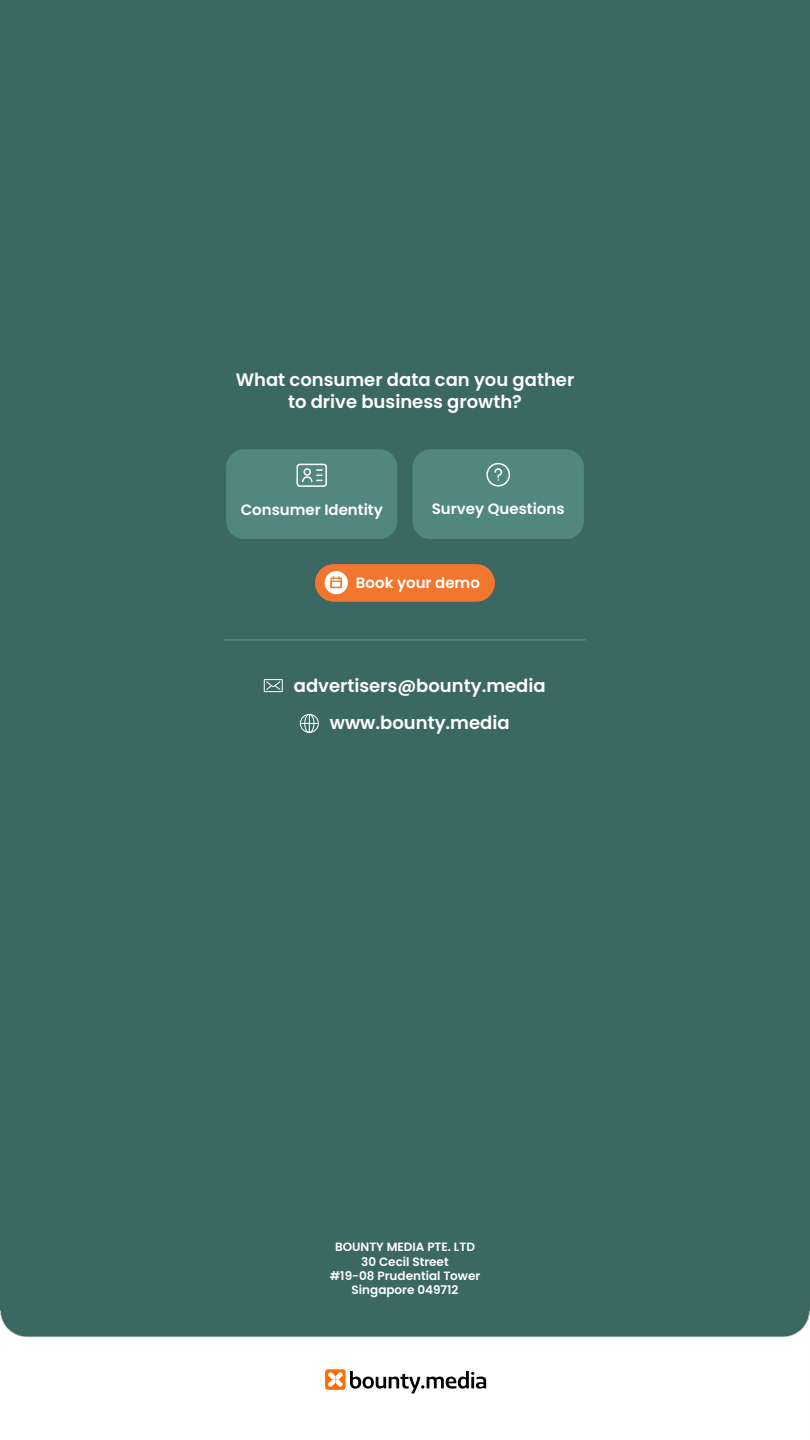
<style>
.page{position:relative;width:810px;height:1440px;background:#3b6863}
.page>*{position:absolute;margin:0;border:0;box-sizing:border-box;transform-origin:0 0}
.t1{font:600 18px/21.6px "Poppins";color:#fff;text-align:center}
.t2{font:600 15px "Poppins";color:#fff}
.t3{font:600 12px/14.4px "Poppins";color:#fff;text-align:center}
</style>
<div class="page">
<svg style="left:0;top:1310px;width:810px;height:130px;fill:#fff"></svg>
<svg style="left:325px;top:1369px;width:161px;height:25px"></svg>
<div style="left:226px;top:449px;width:171px;height:90px;background:#518681;border-radius:18px"></div>
<div style="left:413px;top:449px;width:171px;height:90px;background:#518681;border-radius:18px"></div>
<div style="left:297px;top:464px;width:30px;height:23px;border:2px solid #fff;border-radius:3px"></div>
<div style="left:303px;top:468px;width:8px;height:8px;border:2px solid #fff;border-radius:50%"></div>
<svg style="left:302px;top:469px;width:20px;height:14px"></svg>
<div style="left:486px;top:463px;width:24px;height:24px;border:2px solid #fff;border-radius:50%"></div>
<svg style="left:494px;top:468px;width:9px;height:13px"></svg>
<div style="left:315px;top:564px;width:180px;height:38px;background:#f2762e;border-radius:19px"></div>
<div style="left:325px;top:571px;width:23px;height:23px;background:#fff;border-radius:50%"></div>
<div style="left:330px;top:578px;width:12px;height:10px;border:1px solid #f2762e"></div>
<div style="left:330px;top:581px;width:12px;height:7px;border:1px solid #f2762e"></div>
<svg style="left:333px;top:577px;width:7px;height:2px"></svg>
<div style="left:300px;top:714px;width:19px;height:19px;border:1px solid #fff;border-radius:50%"></div>
<div style="left:304px;top:714px;width:10px;height:19px;border:1px solid #fff;border-radius:50%"></div>
<svg style="left:300px;top:714px;width:18px;height:18px"></svg>
<div style="left:264px;top:679px;width:19px;height:13px;border:1px solid #fff"></div>
<svg style="left:266px;top:681px;width:15px;height:9px"></svg>
<p class="t1" style="left:236px;top:369px;width:340px">What consumer data can you gather to drive business growth?</p>
<p class="t2" style="left:241px;top:501px;width:144px">Consumer Identity</p>
<p class="t2" style="left:432px;top:500px;width:134px">Survey Questions</p>
<p class="t2" style="left:356px;top:574px;width:126px">Book your demo</p>
<p class="t1" style="left:294px;top:675px;width:253px">advertisers@bounty.media</p>
<p class="t1" style="left:330px;top:712px;width:181px">www.bounty.media</p>
<p class="t3" style="left:330px;top:1240px;width:152px">BOUNTY MEDIA PTE. LTD<br>30 Cecil Street<br>#19-08 Prudential Tower<br>Singapore 049712</p>
</div>
